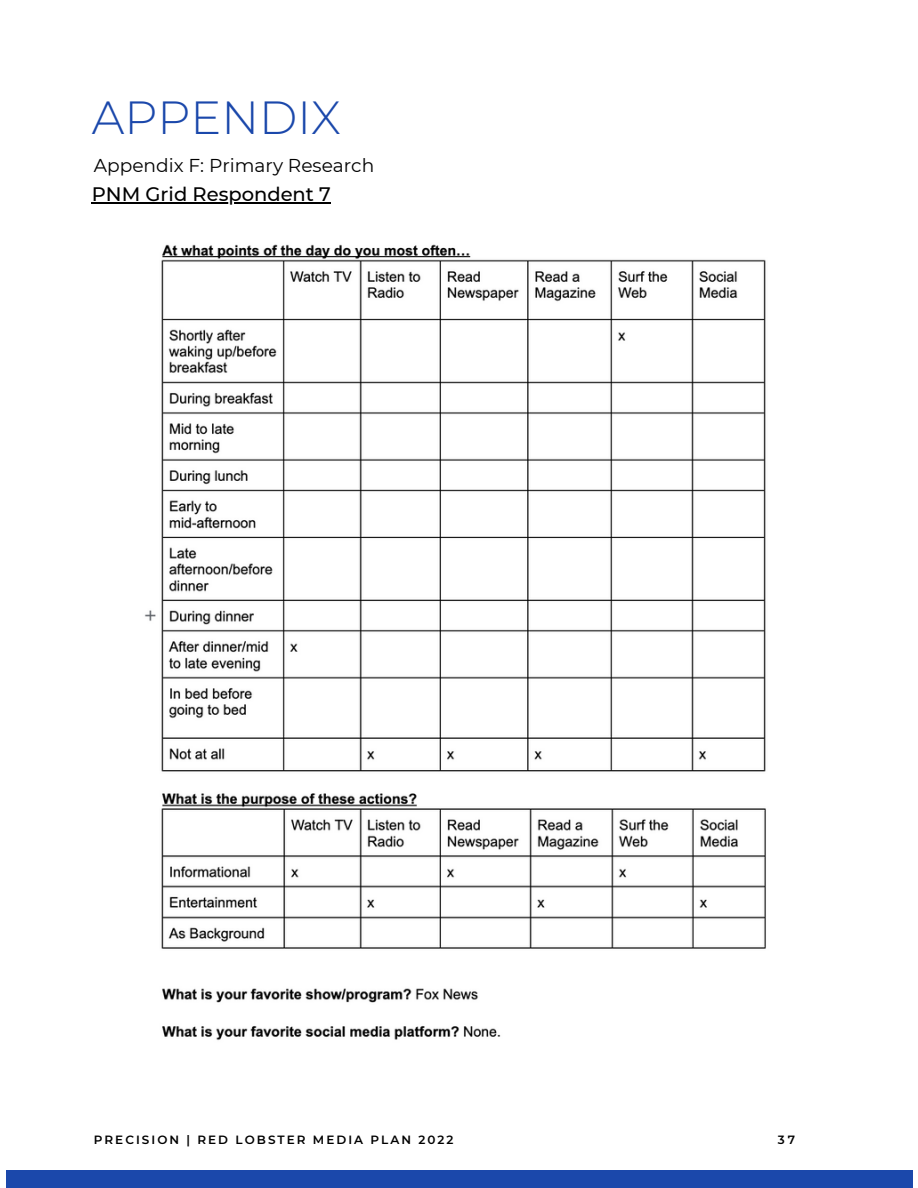
<style>
.page{position:relative;width:918px;height:1188px;background:#fff}
.page>*{position:absolute;margin:0;border:0;box-sizing:border-box;transform-origin:0 0}
.t1{font:300 46.35px "Montserrat";color:#1b48ab}
.t2{font:500 19.5px "Montserrat";color:#000}
.t3{font:18.6px "Montserrat";color:#000}
.t4{font:600 12px "Montserrat";letter-spacing:.17em;color:#000}
</style>
<div class="page">
<div style="left:6px;top:1170px;width:906px;height:18px;background:#1b48ab"></div>
<img style="left:144px;top:244px;width:622px;height:797px">
<hr style="left:92px;top:202px;width:239px;height:1px;background:#000">
<h1 class="t1" style="left:92px;top:90px;width:251px">APPENDIX</h1>
<h3 class="t3" style="left:94px;top:154px;width:282px">Appendix F: Primary Research</h3>
<h2 class="t2" style="left:92px;top:182px;width:241px">PNM Grid Respondent 7</h2>
<p class="t4" style="left:94px;top:1132px;width:361px">PRECISION | RED LOBSTER MEDIA PLAN 2022</p>
<p class="t4" style="left:778px;top:1132px;width:19px">37</p>
</div>
